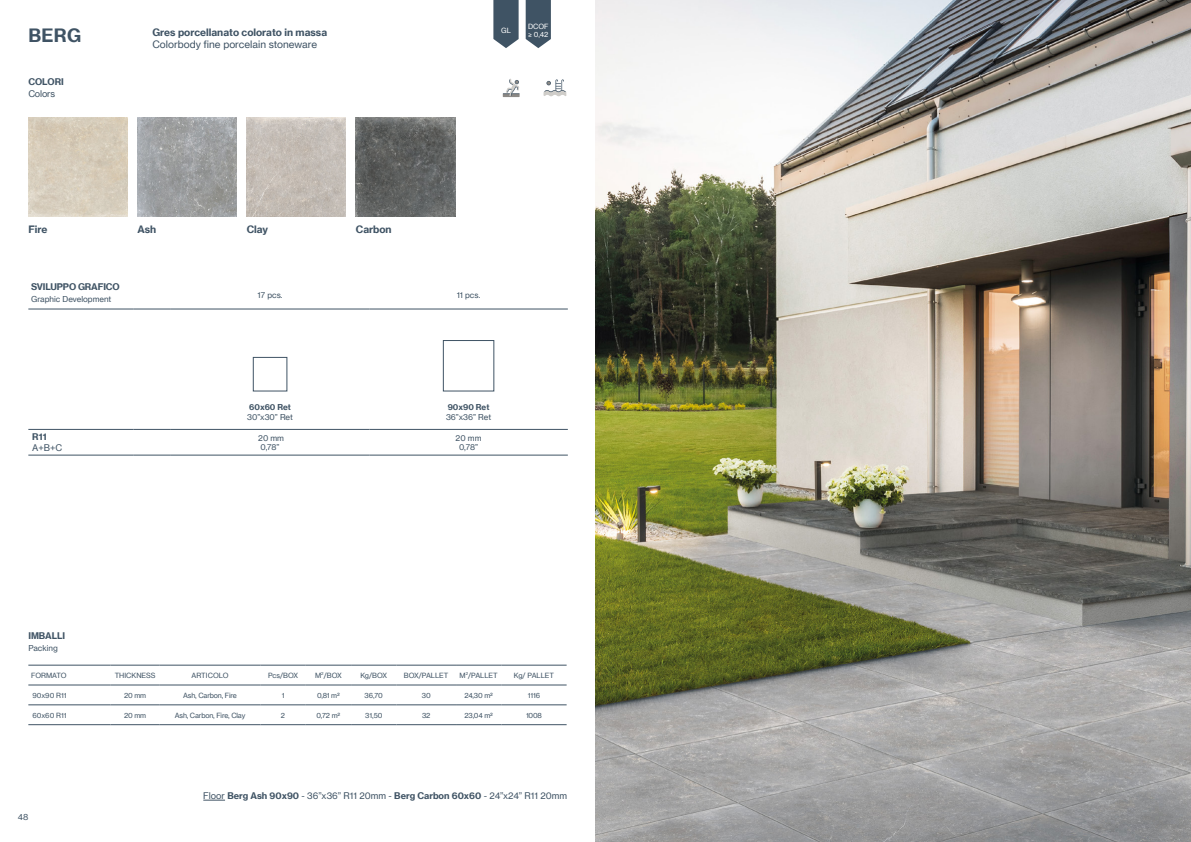
<style>
.page{position:relative;width:1191px;height:842px;background:#fff}
.page>*{position:absolute;margin:0;border:0;box-sizing:border-box;transform-origin:0 0}
.t1{font:18px "N Haas Grotesk TX Pro 75 Bd";color:#3f5364}
.t2{font:10px "N Haas Grotesk TX Pro 75 Bd";color:#3f5364}
.t3{font:10px "N Haas Grotesk TX Pro 55 Rg";color:#3f5364}
.t4{font:9px "N Haas Grotesk TX Pro 55 Rg";color:#3f5364}
.t5{font:9px "N Haas Grotesk TX Pro 75 Bd";letter-spacing:-.01em;color:#3f5364}
.t6{font:8px/9.6px "N Haas Grotesk TX Pro 55 Rg";color:#3f5364;text-align:center}
.t7{font:8px "N Haas Grotesk TX Pro 75 Bd";color:#3f5364}
.t8{font:7px "N Haas Grotesk TX Pro 55 Rg";letter-spacing:-.02em;color:#3f5364}
.t9{font:7px "N Haas Grotesk TX Pro 55 Rg";color:#3f5364}
.t10{font:7px/8.4px "N Haas Grotesk TX Pro 55 Rg";color:#fff}
.s1{font-family:"N Haas Grotesk TX Pro 75 Bd"}
</style>
<div class="page">
<hr style="left:28px;top:309px;width:105px;height:1px;background:#3f5364">
<hr style="left:133px;top:309px;width:38px;height:1px;background:#3f5364">
<hr style="left:171px;top:309px;width:198px;height:1px;background:#3f5364">
<hr style="left:369px;top:309px;width:199px;height:1px;background:#3f5364">
<hr style="left:28px;top:429px;width:105px;height:1px;background:#3f5364">
<hr style="left:133px;top:429px;width:38px;height:1px;background:#3f5364">
<hr style="left:171px;top:429px;width:198px;height:1px;background:#3f5364">
<hr style="left:369px;top:429px;width:199px;height:1px;background:#3f5364">
<hr style="left:28px;top:455px;width:105px;height:1px;background:#3f5364">
<hr style="left:133px;top:455px;width:38px;height:1px;background:#3f5364">
<hr style="left:171px;top:455px;width:198px;height:1px;background:#3f5364">
<hr style="left:369px;top:455px;width:199px;height:1px;background:#3f5364">
<div style="left:253px;top:357px;width:34px;height:34px;border:1px solid #3f5364"></div>
<div style="left:443px;top:340px;width:51px;height:51px;border:1px solid #3f5364"></div>
<hr style="left:28px;top:665px;width:83px;height:1px;background:#3f5364">
<hr style="left:111px;top:665px;width:49px;height:1px;background:#3f5364">
<hr style="left:160px;top:665px;width:100px;height:1px;background:#3f5364">
<hr style="left:260px;top:665px;width:46px;height:1px;background:#3f5364">
<hr style="left:306px;top:665px;width:45px;height:1px;background:#3f5364">
<hr style="left:351px;top:665px;width:45px;height:1px;background:#3f5364">
<hr style="left:396px;top:665px;width:60px;height:1px;background:#3f5364">
<hr style="left:456px;top:665px;width:45px;height:1px;background:#3f5364">
<hr style="left:501px;top:665px;width:65px;height:1px;background:#3f5364">
<hr style="left:28px;top:685px;width:83px;height:1px;background:#3f5364">
<hr style="left:111px;top:685px;width:49px;height:1px;background:#3f5364">
<hr style="left:160px;top:685px;width:100px;height:1px;background:#3f5364">
<hr style="left:260px;top:685px;width:46px;height:1px;background:#3f5364">
<hr style="left:306px;top:685px;width:45px;height:1px;background:#3f5364">
<hr style="left:351px;top:685px;width:45px;height:1px;background:#3f5364">
<hr style="left:396px;top:685px;width:60px;height:1px;background:#3f5364">
<hr style="left:456px;top:685px;width:45px;height:1px;background:#3f5364">
<hr style="left:501px;top:685px;width:65px;height:1px;background:#3f5364">
<hr style="left:28px;top:705px;width:83px;height:1px;background:#3f5364">
<hr style="left:111px;top:705px;width:49px;height:1px;background:#3f5364">
<hr style="left:160px;top:705px;width:100px;height:1px;background:#3f5364">
<hr style="left:260px;top:705px;width:46px;height:1px;background:#3f5364">
<hr style="left:306px;top:705px;width:45px;height:1px;background:#3f5364">
<hr style="left:351px;top:705px;width:45px;height:1px;background:#3f5364">
<hr style="left:396px;top:705px;width:60px;height:1px;background:#3f5364">
<hr style="left:456px;top:705px;width:45px;height:1px;background:#3f5364">
<hr style="left:501px;top:705px;width:65px;height:1px;background:#3f5364">
<hr style="left:28px;top:724px;width:83px;height:1px;background:#3f5364">
<hr style="left:111px;top:724px;width:49px;height:1px;background:#3f5364">
<hr style="left:160px;top:724px;width:100px;height:1px;background:#3f5364">
<hr style="left:260px;top:724px;width:46px;height:1px;background:#3f5364">
<hr style="left:306px;top:724px;width:45px;height:1px;background:#3f5364">
<hr style="left:351px;top:724px;width:45px;height:1px;background:#3f5364">
<hr style="left:396px;top:724px;width:60px;height:1px;background:#3f5364">
<hr style="left:456px;top:724px;width:45px;height:1px;background:#3f5364">
<hr style="left:501px;top:724px;width:65px;height:1px;background:#3f5364">
<svg style="left:526px;top:0;width:25px;height:48px"></svg>
<svg style="left:493px;top:0;width:25px;height:48px"></svg>
<img style="left:137px;top:117px;width:100px;height:99px">
<img style="left:28px;top:117px;width:100px;height:99px">
<img style="left:356px;top:117px;width:99px;height:99px">
<img style="left:247px;top:117px;width:99px;height:99px">
<svg style="left:203px;top:800px;width:22px;height:1px"></svg>
<svg style="left:543px;top:79px;width:23px;height:17px"></svg>
<hr style="left:503px;top:93px;width:16px;height:4px;background:#8c8985">
<svg style="left:503px;top:79px;width:16px;height:17px"></svg>
<img style="left:595px;top:0;width:596px;height:842px">
<h1 class="t1" style="left:28px;top:24px;width:54px">BERG</h1>
<p class="t5" style="left:28px;top:76px;width:37px">COLORI</p>
<p class="t4" style="left:28px;top:89px;width:28px">Colors</p>
<h2 class="t2" style="left:152px;top:26px;width:176px">Gres porcellanato colorato in massa</h2>
<h2 class="t3" style="left:152px;top:38px;width:166px">Colorbody fine porcelain stoneware</h2>
<p class="t10" style="left:501px;top:26px;width:11px">GL</p>
<p class="t10" style="left:528px;top:22px;width:22px">DCOF ≥ 0,42</p>
<h2 class="t2" style="left:28px;top:223px;width:20px">Fire</h2>
<h2 class="t2" style="left:137px;top:223px;width:20px">Ash</h2>
<h2 class="t2" style="left:247px;top:223px;width:23px">Clay</h2>
<h2 class="t2" style="left:356px;top:223px;width:37px">Carbon</h2>
<p class="t5" style="left:31px;top:281px;width:90px">SVILUPPO GRAFICO</p>
<p class="t6" style="left:31px;top:295px;width:82px">Graphic Development</p>
<p class="t6" style="left:258px;top:290px;width:26px">17 pcs.</p>
<p class="t6" style="left:457px;top:290px;width:25px">11 pcs.</p>
<p class="t7" style="left:249px;top:402px;width:43px">60x60 Ret</p>
<p class="t6" style="left:247px;top:412px;width:47px">30”x30” Ret</p>
<p class="t7" style="left:448px;top:402px;width:43px">90x90 Ret</p>
<p class="t6" style="left:446px;top:412px;width:47px">36”x36” Ret</p>
<p class="t5" style="left:32px;top:431px;width:16px">R11</p>
<p class="t4" style="left:32px;top:442px;width:32px">A+B+C</p>
<p class="t6" style="left:258px;top:433px;width:27px">20 mm<br>0,78”</p>
<p class="t6" style="left:455px;top:433px;width:27px">20 mm<br>0,78”</p>
<p class="t5" style="left:28px;top:630px;width:38px">IMBALLI</p>
<p class="t6" style="left:28px;top:643px;width:31px">Packing</p>
<p class="t8" style="left:31px;top:671px;width:37px">FORMATO</p>
<p class="t9" style="left:115px;top:671px;width:42px">THICKNESS</p>
<p class="t9" style="left:192px;top:671px;width:38px">ARTICOLO</p>
<p class="t8" style="left:268px;top:671px;width:32px">Pcs/BOX</p>
<p class="t8" style="left:315px;top:671px;width:28px">M<sup>2</sup>/BOX</p>
<p class="t8" style="left:360px;top:671px;width:28px">Kg/BOX</p>
<p class="t9" style="left:404px;top:671px;width:46px">BOX/PALLET</p>
<p class="t8" style="left:459px;top:671px;width:40px">M<sup>2</sup>/PALLET</p>
<p class="t9" style="left:514px;top:671px;width:42px">Kg/ PALLET</p>
<p class="t9" style="left:32px;top:691px;width:36px">90x90 R11</p>
<p class="t8" style="left:124px;top:691px;width:24px">20 mm</p>
<p class="t8" style="left:183px;top:691px;width:55px">Ash, Carbon, Fire</p>
<p class="t8" style="left:282px;top:691px;width:4px">1</p>
<p class="t8" style="left:317px;top:691px;width:24px">0,81 m²</p>
<p class="t8" style="left:364px;top:691px;width:20px">36,70</p>
<p class="t8" style="left:422px;top:691px;width:10px">30</p>
<p class="t8" style="left:464px;top:691px;width:30px">24,30 m²</p>
<p class="t8" style="left:528px;top:691px;width:14px">1116</p>
<p class="t9" style="left:32px;top:711px;width:36px">60x60 R11</p>
<p class="t8" style="left:124px;top:711px;width:24px">20 mm</p>
<p class="t8" style="left:175px;top:711px;width:72px">Ash, Carbon, Fire, Clay</p>
<p class="t8" style="left:281px;top:711px;width:6px">2</p>
<p class="t8" style="left:317px;top:711px;width:25px">0,72 m²</p>
<p class="t8" style="left:365px;top:711px;width:19px">31,50</p>
<p class="t8" style="left:422px;top:711px;width:10px">32</p>
<p class="t8" style="left:464px;top:711px;width:30px">23,04 m²</p>
<p class="t8" style="left:526px;top:711px;width:18px">1008</p>
<p class="t6" style="left:18px;top:812px;width:12px">48</p>
<p class="t4" style="left:203px;top:791px;width:365px">Floor <span class="s1">Berg Ash 90x90</span> - 36”x36” R11 20mm - <span class="s1">Berg Carbon 60x60</span> - 24”x24” R11 20mm</p>
</div>
